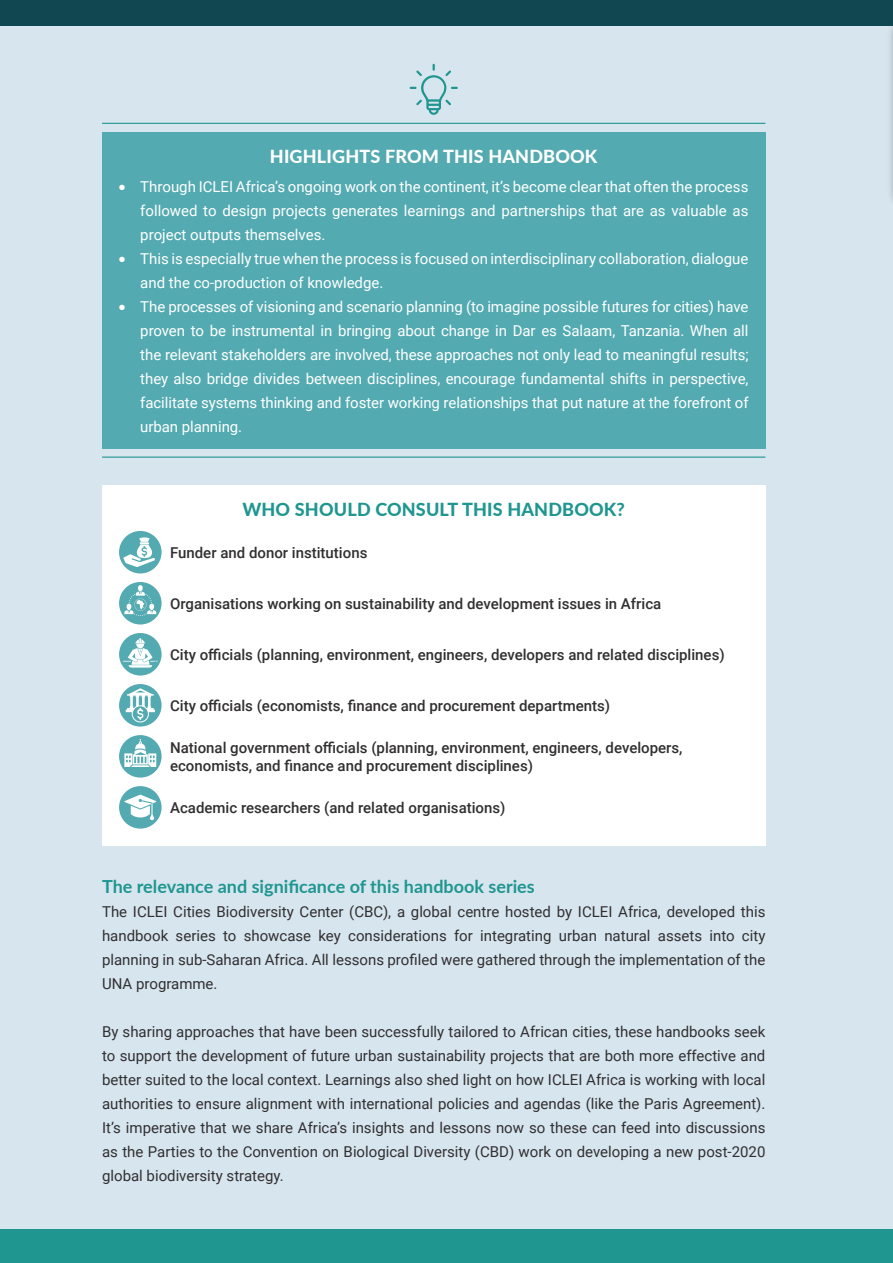
<style>
.page{position:relative;width:893px;height:1263px;background:#fff}
.page>*{position:absolute;margin:0;border:0;box-sizing:border-box;transform-origin:0 0}
.t1{font:700 18px "Lato";color:#1f9690}
.t2{font:800 18px "Lato";letter-spacing:.01em;color:#1f9690}
.t3{font:800 18px "Lato";letter-spacing:.01em;color:#fff}
.t4{font:15px/24px "Roboto";color:#312f30;text-align:justify}
.t5{font:15px/24px "Roboto";color:#fff;text-align:justify}
.t6{font:500 15px/18px "Roboto";color:#312f30}
</style>
<div class="page">
<div style="left:0;top:0;width:892px;height:1263px;background:#d7e5ee"></div>
<div style="left:0;top:1229px;width:892px;height:34px;background:#1f9690"></div>
<div style="left:0;top:0;width:892px;height:26px;background:#114750"></div>
<div style="left:886px;top:18px;width:7px;height:189px;background:#cfdde5"></div>
<div style="left:102px;top:132px;width:663px;height:317px;background:#54aab1"></div>
<hr style="left:102px;top:123px;width:663px;height:1px;background:#1f9690">
<hr style="left:102px;top:457px;width:663px;height:1px;background:#1f9690">
<svg style="left:410px;top:64px;width:48px;height:51px"></svg>
<div style="left:102px;top:485px;width:663px;height:361px;background:#fff"></div>
<div style="left:119px;top:531px;width:43px;height:42px;background:#54aab1;border-radius:50%"></div>
<svg style="left:123px;top:537px;width:32px;height:30px"></svg>
<div style="left:119px;top:582px;width:43px;height:42px;background:#54aab1;border-radius:50%"></div>
<svg style="left:124px;top:585px;width:32px;height:31px"></svg>
<div style="left:119px;top:633px;width:43px;height:42px;background:#54aab1;border-radius:50%"></div>
<svg style="left:123px;top:638px;width:35px;height:29px"></svg>
<div style="left:119px;top:684px;width:43px;height:42px;background:#54aab1;border-radius:50%"></div>
<div style="left:132px;top:706px;width:16px;height:16px;background:#eef7f7;border-radius:50%"></div>
<div style="left:132px;top:705px;width:17px;height:17px;border:1px solid #fff;border-radius:50%"></div>
<svg style="left:126px;top:688px;width:29px;height:32px"></svg>
<div style="left:119px;top:735px;width:43px;height:43px;background:#54aab1;border-radius:50%"></div>
<svg style="left:124px;top:739px;width:32px;height:28px"></svg>
<div style="left:119px;top:786px;width:43px;height:43px;background:#54aab1;border-radius:50%"></div>
<svg style="left:124px;top:795px;width:32px;height:25px"></svg>
<p class="t3" style="left:270px;top:143px;width:329px">HIGHLIGHTS FROM THIS HANDBOOK</p>
<p class="t5" style="left:140px;top:174px;width:610px;text-indent:-21px">● Through ICLEI Africa’s ongoing work on the continent, it’s become clear that often the process followed to design projects generates learnings and partnerships that are as valuable as project outputs themselves.</p>
<p class="t5" style="left:140px;top:246px;width:610px;text-indent:-21px">● This is especially true when the process is focused on interdisciplinary collaboration, dialogue and the co-production of knowledge.</p>
<p class="t5" style="left:140px;top:294px;width:610px;text-indent:-21px">● The processes of visioning and scenario planning (to imagine possible futures for cities) have proven to be instrumental in bringing about change in Dar es Salaam, Tanzania. When all the relevant stakeholders are involved, these approaches not only lead to meaningful results; they also bridge divides between disciplines, encourage fundamental shifts in perspective, facilitate systems thinking and foster working relationships that put nature at the forefront of urban planning.</p>
<p class="t2" style="left:242px;top:496px;width:384px">WHO SHOULD CONSULT THIS HANDBOOK?</p>
<p class="t6" style="left:170px;top:543px;width:199px">Funder and donor institutions</p>
<p class="t6" style="left:170px;top:594px;width:493px">Organisations working on sustainability and development issues in Africa</p>
<p class="t6" style="left:170px;top:645px;width:556px">City officials (planning, environment, engineers, developers and related disciplines)</p>
<p class="t6" style="left:170px;top:696px;width:442px">City officials (economists, finance and procurement departments)</p>
<p class="t6" style="left:170px;top:738px;width:514px">National government officials (planning, environment, engineers, developers, economists, and finance and procurement disciplines)</p>
<p class="t6" style="left:170px;top:798px;width:337px">Academic researchers (and related organisations)</p>
<p class="t1" style="left:102px;top:873px;width:434px">The relevance and significance of this handbook series</p>
<p class="t4" style="left:102px;top:899px;width:665px">The ICLEI Cities Biodiversity Center (CBC), a global centre hosted by ICLEI Africa, developed this handbook series to showcase key considerations for integrating urban natural assets into city planning in sub-Saharan Africa. All lessons profiled were gathered through the implementation of the UNA programme.</p>
<p class="t4" style="left:102px;top:1019px;width:665px">By sharing approaches that have been successfully tailored to African cities, these handbooks seek to support the development of future urban sustainability projects that are both more effective and better suited to the local context. Learnings also shed light on how ICLEI Africa is working with local authorities to ensure alignment with international policies and agendas (like the Paris Agreement).<br>It’s imperative that we share Africa’s insights and lessons now so these can feed into discussions as the Parties to the Convention on Biological Diversity (CBD) work on developing a new post-2020 global biodiversity strategy.</p>
</div>
